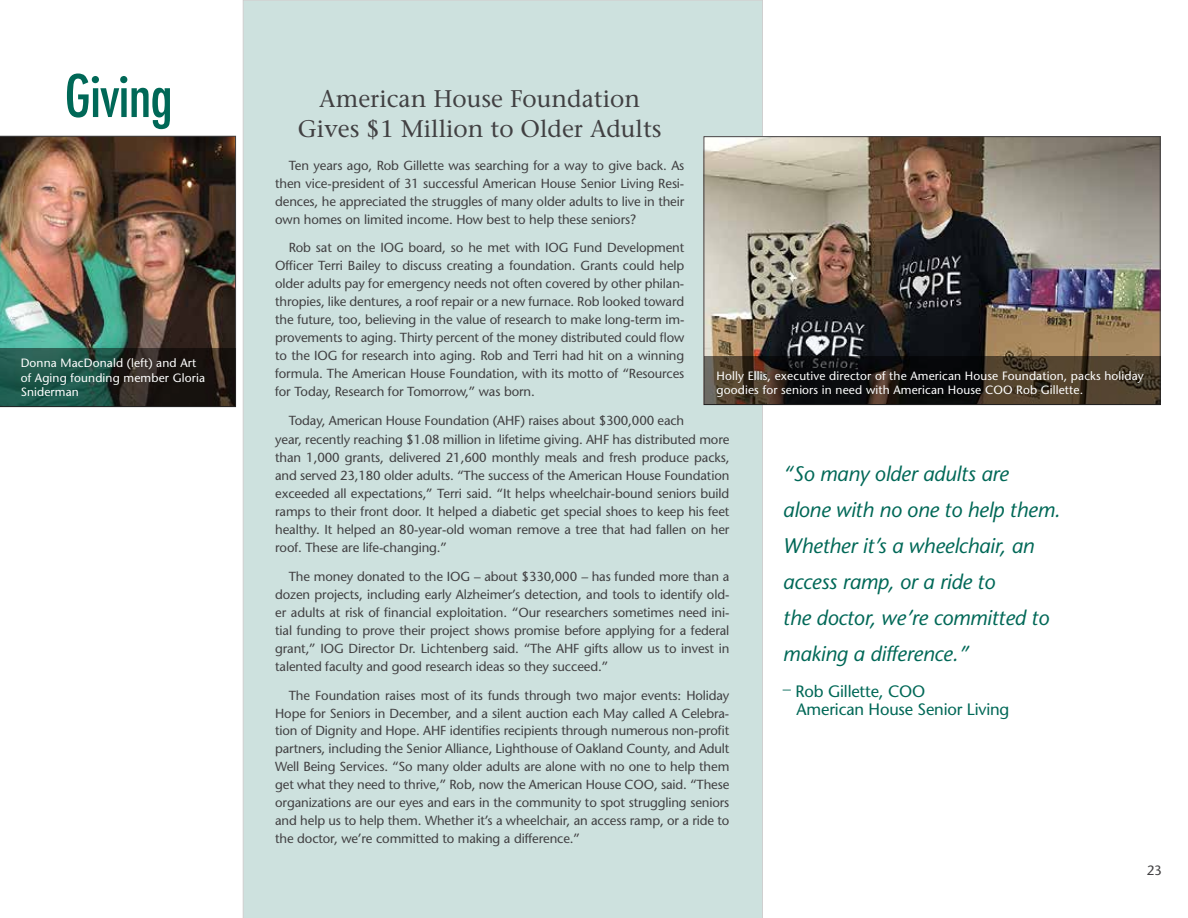
<style>
.page{position:relative;width:1188px;height:918px;background:#fff}
.page>*{position:absolute;margin:0;border:0;box-sizing:border-box;transform-origin:0 0}
.t1{font:500 condensed 57px "Futura";letter-spacing:-.02em;color:#006857}
.t2{font:24px/30px "Stone Serif";color:#414042;text-align:center}
.t3{font:italic 21px/36px "Stone Sans";letter-spacing:-.01em;color:#006857}
.t4{font:16.5px/18px "Stone Sans";letter-spacing:-.01em;color:#006857}
.t5{font:13.5px "Stone Sans";color:#414042}
.t6{font:13.2px/18px "Stone Sans";letter-spacing:-.01em;color:#414042;text-align:justify}
.t7{font:12px/14.4px "Stone Sans";letter-spacing:.01em;color:#fff}
.s1{font-style:italic}
</style>
<div class="page">
<div style="left:243px;top:0;width:520px;height:918px;background:#cde1de"></div>
<img style="left:706px;top:138px;width:452px;height:218px">
<img style="left:0;top:136px;width:236px;height:212px">
<svg style="left:704px;top:356px;width:456px;height:49px;background:#31281f"></svg>
<svg style="left:0;top:348px;width:236px;height:59px;background:#20382f"></svg>
<h1 class="t1" style="left:64px;top:59px;width:110px">Giving</h1>
<p class="t7" style="left:21px;top:356px;width:186px">Donna MacDonald (left) and Art of Aging founding member Gloria<br>Sniderman</p>
<h2 class="t2" style="left:298px;top:83px;width:365px">American House Foundation<br>Gives $1 Million to Older Adults</h2>
<p class="t6" style="left:275px;top:156px;width:411px;text-indent:14px">Ten years ago, Rob Gillette was searching for a way to give back. As then vice-president of 31 successful American House Senior Living Resi&shy;dences, he appreciated the struggles of many older adults to live in their own homes on limited income. How best to help these seniors?</p>
<p class="t6" style="left:275px;top:239px;width:411px;text-indent:14px">Rob sat on the IOG board, so he met with IOG Fund Development Officer Terri Bailey to discuss creating a foundation. Grants could help older adults pay for emergency needs not often covered by other philan&shy;thropies, like dentures, a roof repair or a new furnace. Rob looked toward the future, too, believing in the value of research to make long-term im&shy;provements to aging. Thirty percent of the money distributed could flow to the IOG for research into aging. Rob and Terri had hit on a winning formula. The American House Foundation, with its motto of “Resources for Today, Research for Tomorrow,” was born.</p>
<p class="t6" style="left:275px;top:411px;width:456px;text-align:left;text-indent:13px">Today, American House Foundation (AHF) raises about $300,000 each<br>year, recently reaching $1.08 million in lifetime giving. AHF has distributed more than 1,000 grants, delivered 21,600 monthly meals and fresh produce packs, and served 23,180 older adults. “The success of the American House Foundation exceeded all expectations,” Terri said. “It helps wheelchair-bound seniors build ramps to their front door. It helped a diabetic get special shoes to keep his feet healthy. It helped an 80-year-old woman remove a tree that had fallen on her roof. These are life-changing.”</p>
<p class="t6" style="left:275px;top:567px;width:456px;text-indent:14px">The money donated to the IOG – about $330,000 <span class="s1">–</span> has funded more than a dozen projects, including early Alzheimer’s detection, and tools to identify old&shy;er adults at risk of financial exploitation. “Our researchers sometimes need ini&shy;tial funding to prove their project shows promise before applying for a federal grant,” IOG Director Dr. Lichtenberg said. “The AHF gifts allow us to invest in talented faculty and good research ideas so they succeed.”</p>
<p class="t6" style="left:275px;top:686px;width:456px;text-indent:14px">The Foundation raises most of its funds through two major events: Holiday Hope for Seniors in December, and a silent auction each May called A Celebra&shy;tion of Dignity and Hope. AHF identifies recipients through numerous non-profit partners, including the Senior Alliance, Lighthouse of Oakland County, and Adult Well Being Services. “So many older adults are alone with no one to help them get what they need to thrive,” Rob, now the American House COO, said. “These organizations are our eyes and ears in the community to spot struggling seniors and help us to help them. Whether it’s a wheelchair, an access ramp, or a ride to the doctor, we’re committed to making a difference.”</p>
<p class="t7" style="left:717px;top:368px;width:429px">Holly Ellis, executive director of the American House Foundation, packs holiday goodies for seniors in need with American House COO Rob Gillette.</p>
<h3 class="t3" style="left:783px;top:455px;width:279px">“So many older adults are alone with no one to help them.<br>Whether it’s a wheelchair, an access ramp, or a ride to<br>the doctor, we’re committed to making a difference.”</h3>
<p class="t4" style="left:783px;top:673px;width:10px">_</p>
<p class="t4" style="left:796px;top:682px;width:215px">Rob Gillette, COO<br>American House Senior Living</p>
<p class="t5" style="left:1147px;top:862px;width:17px">23</p>
</div>
